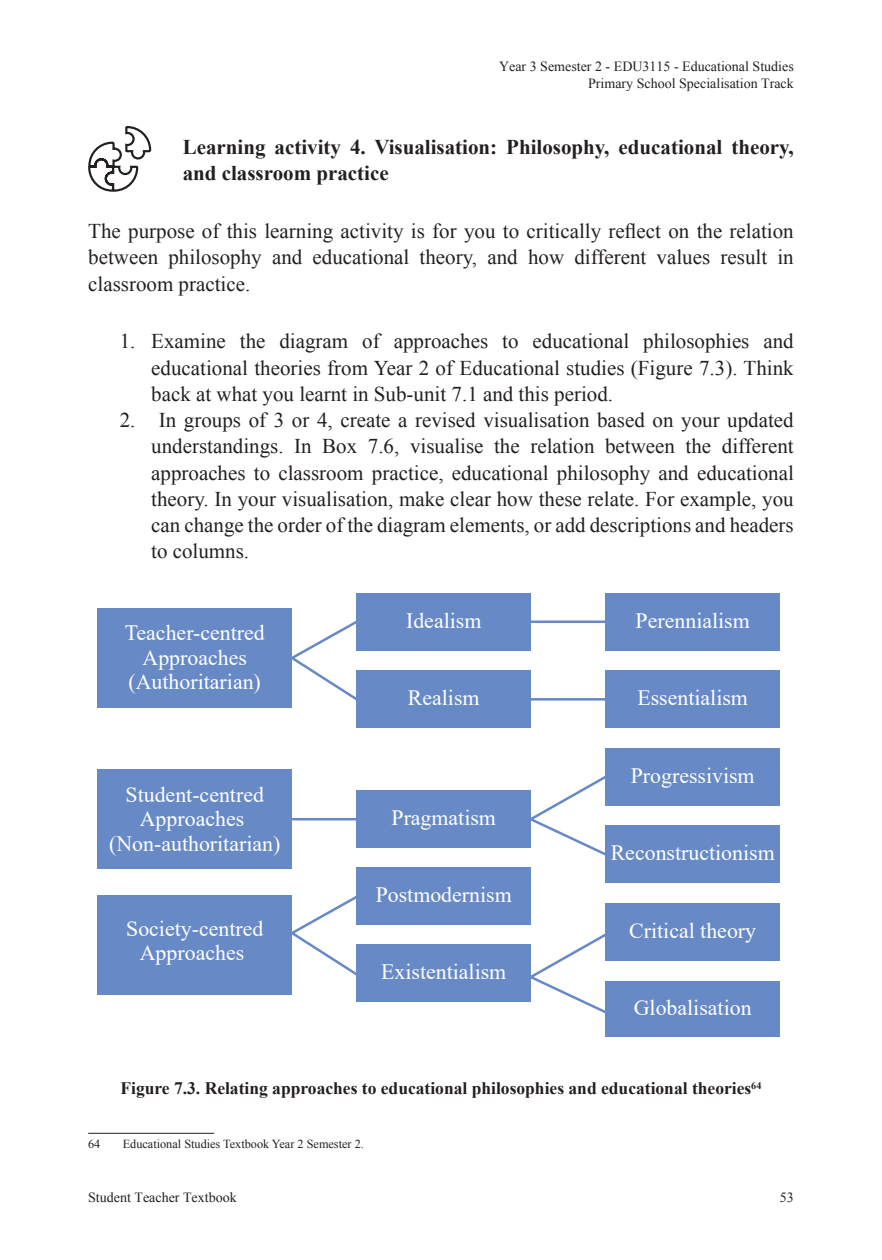
<style>
.page{position:relative;width:882px;height:1260px;background:#fff}
.page>*{position:absolute;margin:0;border:0;box-sizing:border-box;transform-origin:0 0}
.t1{font:21.88px/24.5px "Times New Roman";color:#fff;text-align:center}
.STEM05_Body_Text{font:21px/26.2px "Times New Roman";color:#231f20;text-align:justify}
.Paragraph_12pt_Icon_Heading{font:700 21px/26.2px "Times New Roman";color:#231f20}
.Figure{font:700 17.5px "Times New Roman";color:#231f20}
.t2{font:14px/16.8px "Times New Roman";color:#231f20;text-align:right}
.Footnote_Endnote{font:12.25px "Times New Roman";color:#231f20}
</style>
<div class="page">
<div style="left:606px;top:593px;width:174px;height:57px;background:#678ac6"></div>
<div style="left:606px;top:671px;width:174px;height:57px;background:#678ac6"></div>
<div style="left:357px;top:593px;width:174px;height:57px;background:#678ac6"></div>
<div style="left:357px;top:671px;width:174px;height:57px;background:#678ac6"></div>
<div style="left:357px;top:791px;width:174px;height:57px;background:#678ac6"></div>
<div style="left:357px;top:868px;width:174px;height:57px;background:#678ac6"></div>
<div style="left:357px;top:945px;width:174px;height:57px;background:#678ac6"></div>
<div style="left:97px;top:608px;width:195px;height:100px;background:#678ac6"></div>
<div style="left:97px;top:770px;width:195px;height:99px;background:#678ac6"></div>
<div style="left:97px;top:895px;width:195px;height:100px;background:#678ac6"></div>
<div style="left:606px;top:748px;width:174px;height:57px;background:#678ac6"></div>
<div style="left:606px;top:826px;width:174px;height:57px;background:#678ac6"></div>
<div style="left:606px;top:903px;width:174px;height:57px;background:#678ac6"></div>
<div style="left:606px;top:981px;width:174px;height:56px;background:#678ac6"></div>
<svg style="left:292px;top:618px;width:68px;height:85px"></svg>
<svg style="left:292px;top:893px;width:68px;height:85px"></svg>
<hr style="left:292px;top:818px;width:65px;height:2px;background:#678ac6">
<hr style="left:531px;top:698px;width:75px;height:3px;background:#678ac6">
<hr style="left:531px;top:621px;width:75px;height:2px;background:#678ac6">
<svg style="left:527px;top:773px;width:82px;height:85px"></svg>
<svg style="left:527px;top:931px;width:82px;height:85px"></svg>
<hr style="left:88px;top:1133px;width:126px;height:1px;background:#231f20">
<svg style="left:88px;top:126px;width:64px;height:66px"></svg>
<p class="t2" style="left:499px;top:58px;width:296px">Year 3 Semester 2 - EDU3115 - Educational Studies<br>Primary School Specialisation Track</p>
<p class="Paragraph_12pt_Icon_Heading" style="left:183px;top:134px;width:613px">Learning activity 4. Visualisation: Philosophy, educational theory, and classroom practice</p>
<p class="STEM05_Body_Text" style="left:88px;top:218px;width:707px">The purpose of this learning activity is for you to critically reflect on the relation between philosophy and educational theory, and how different values result in classroom practice.</p>
<p class="STEM05_Body_Text" style="left:151px;top:328px;width:644px;text-indent:-32px">1. Examine the diagram of approaches to educational philosophies and educational theories from Year 2 of Educational studies (Figure 7.3). Think back at what you learnt in Sub-unit 7.1 and this period.</p>
<p class="STEM05_Body_Text" style="left:151px;top:407px;width:644px;text-indent:-32px">2. In groups of 3 or 4, create a revised visualisation based on your updated understandings. In Box 7.6, visualise the relation between the different approaches to classroom practice, educational philosophy and educational theory. In your visualisation, make clear how these relate. For example, you can change the order of the diagram elements, or add descriptions and headers to columns.</p>
<p class="t1" style="left:125px;top:620px;width:142px">Teacher-centred<br>Approaches (Authoritarian)</p>
<p class="t1" style="left:109px;top:781px;width:173px">Student-centred<br>Approaches (Non-authoritarian)</p>
<p class="t1" style="left:126px;top:915px;width:139px">Society-centred<br>Approaches</p>
<p class="t1" style="left:406px;top:607px;width:77px">Idealism</p>
<p class="t1" style="left:408px;top:685px;width:73px">Realism</p>
<p class="t1" style="left:392px;top:805px;width:106px">Pragmatism</p>
<p class="t1" style="left:376px;top:882px;width:138px">Postmodernism</p>
<p class="t1" style="left:381px;top:959px;width:127px">Existentialism</p>
<p class="t1" style="left:636px;top:607px;width:116px">Perennialism</p>
<p class="t1" style="left:637px;top:685px;width:112px">Essentialism</p>
<p class="t1" style="left:631px;top:763px;width:125px">Progressivism</p>
<p class="t1" style="left:611px;top:840px;width:165px">Reconstructionism</p>
<p class="t1" style="left:629px;top:918px;width:128px">Critical theory</p>
<p class="t1" style="left:634px;top:995px;width:119px">Globalisation</p>
<p class="Figure" style="left:120px;top:1076px;width:643px">Figure 7.3. Relating approaches to educational philosophies and educational theories<sup>64</sup></p>
<p class="Footnote_Endnote" style="left:88px;top:1136px;width:14px">64</p>
<p class="Footnote_Endnote" style="left:123px;top:1136px;width:243px">Educational Studies Textbook Year 2 Semester 2.</p>
<p class="t2" style="left:88px;top:1189px;width:150px">Student Teacher Textbook</p>
<p class="t2" style="left:780px;top:1189px;width:15px">53</p>
</div>
